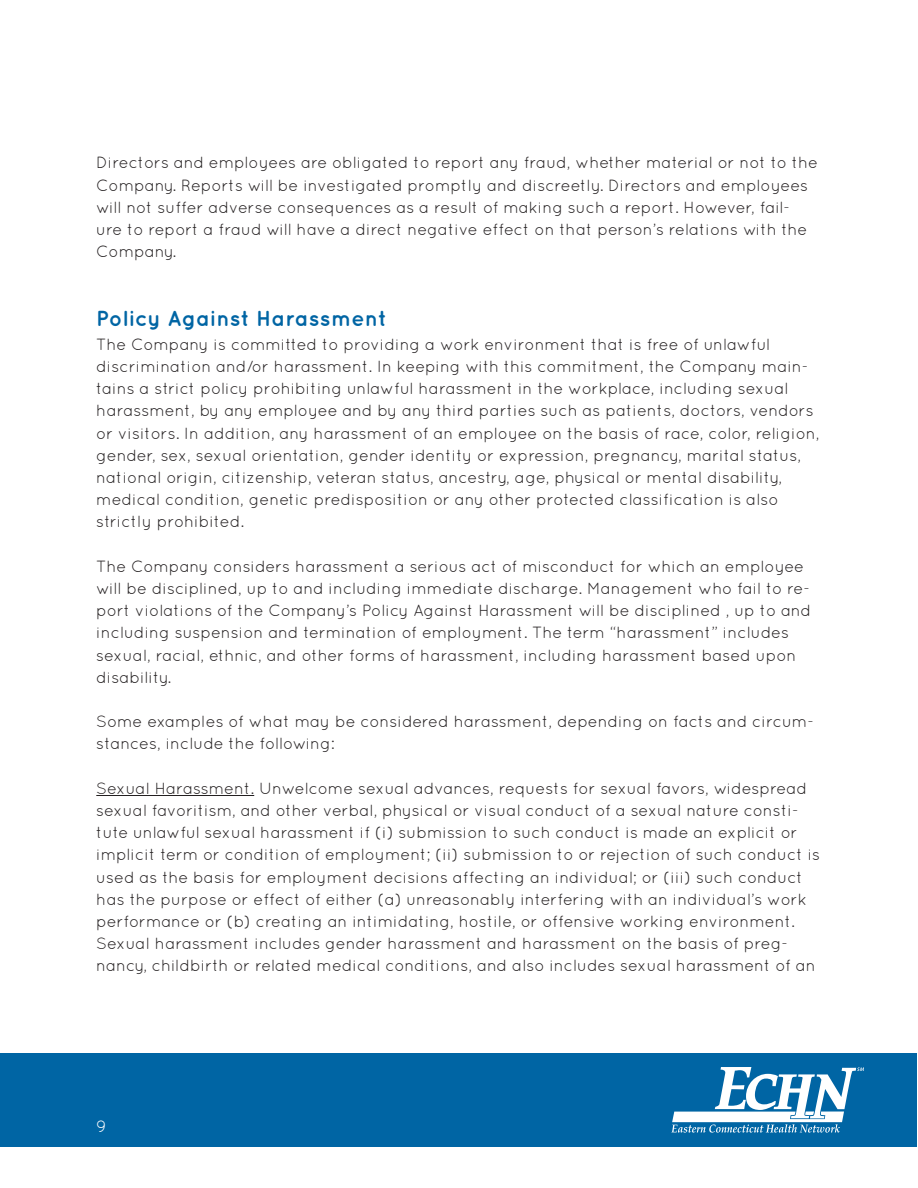
<style>
.page{position:relative;width:918px;height:1188px;background:#fff}
.page>*{position:absolute;margin:0;border:0;box-sizing:border-box;transform-origin:0 0}
.t1{font:700 21.75px "Quicksand";letter-spacing:.01em;color:#0065a4}
.t2{font:16.5px "Quicksand";color:#fff}
.t3{font:16.2px/22.2px "Quicksand";color:#231f20}
</style>
<div class="page">
<div style="left:0;top:1053px;width:917px;height:94px;background:#0065a4"></div>
<svg style="left:671px;top:1067px;width:193px;height:66px"></svg>
<hr style="left:96px;top:795px;width:158px;height:1px;background:#231f20">
<p class="t3" style="left:96px;top:151px;width:723px">Directors and employees are obligated to report any fraud, whether material or not to the Company. Reports will be investigated promptly and discreetly. Directors and employees will not suffer adverse consequences as a result of making such a report. However, fail&shy;ure to report a fraud will have a direct negative effect on that person’s relations with the Company.</p>
<p class="t1" style="left:96px;top:305px;width:292px">Policy Against Harassment</p>
<p class="t3" style="left:96px;top:333px;width:725px">The Company is committed to providing a work environment that is free of unlawful discrimination and/or harassment. In keeping with this commitment, the Company main&shy;tains a strict policy prohibiting unlawful harassment in the workplace, including sexual harassment, by any employee and by any third parties such as patients, doctors, vendors or visitors. In addition, any harassment of an employee on the basis of race, color, religion, gender, sex, sexual orientation, gender identity or expression, pregnancy, marital status, national origin, citizenship, veteran status, ancestry, age, physical or mental disability, medical condition, genetic predisposition or any other protected classification is also strictly prohibited.</p>
<p class="t3" style="left:96px;top:555px;width:716px">The Company considers harassment a serious act of misconduct for which an employee will be disciplined, up to and including immediate discharge. Management who fail to re&shy;port violations of the Company’s Policy Against Harassment will be disciplined , up to and including suspension and termination of employment. The term “harassment” includes sexual, racial, ethnic, and other forms of harassment, including harassment based upon disability.</p>
<p class="t3" style="left:96px;top:710px;width:719px">Some examples of what may be considered harassment, depending on facts and circum&shy;stances, include the following:</p>
<p class="t3" style="left:96px;top:777px;width:725px">Sexual Harassment. Unwelcome sexual advances, requests for sexual favors, widespread sexual favoritism, and other verbal, physical or visual conduct of a sexual nature consti&shy;tute unlawful sexual harassment if (i) submission to such conduct is made an explicit or implicit term or condition of employment; (ii) submission to or rejection of such conduct is used as the basis for employment decisions affecting an individual; or (iii) such conduct has the purpose or effect of either (a) unreasonably interfering with an individual’s work performance or (b) creating an intimidating, hostile, or offensive working environment.<br>Sexual harassment includes gender harassment and harassment on the basis of preg&shy;nancy, childbirth or related medical conditions, and also includes sexual harassment of an</p>
<p class="t2" style="left:96px;top:1117px;width:12px">9</p>
</div>
